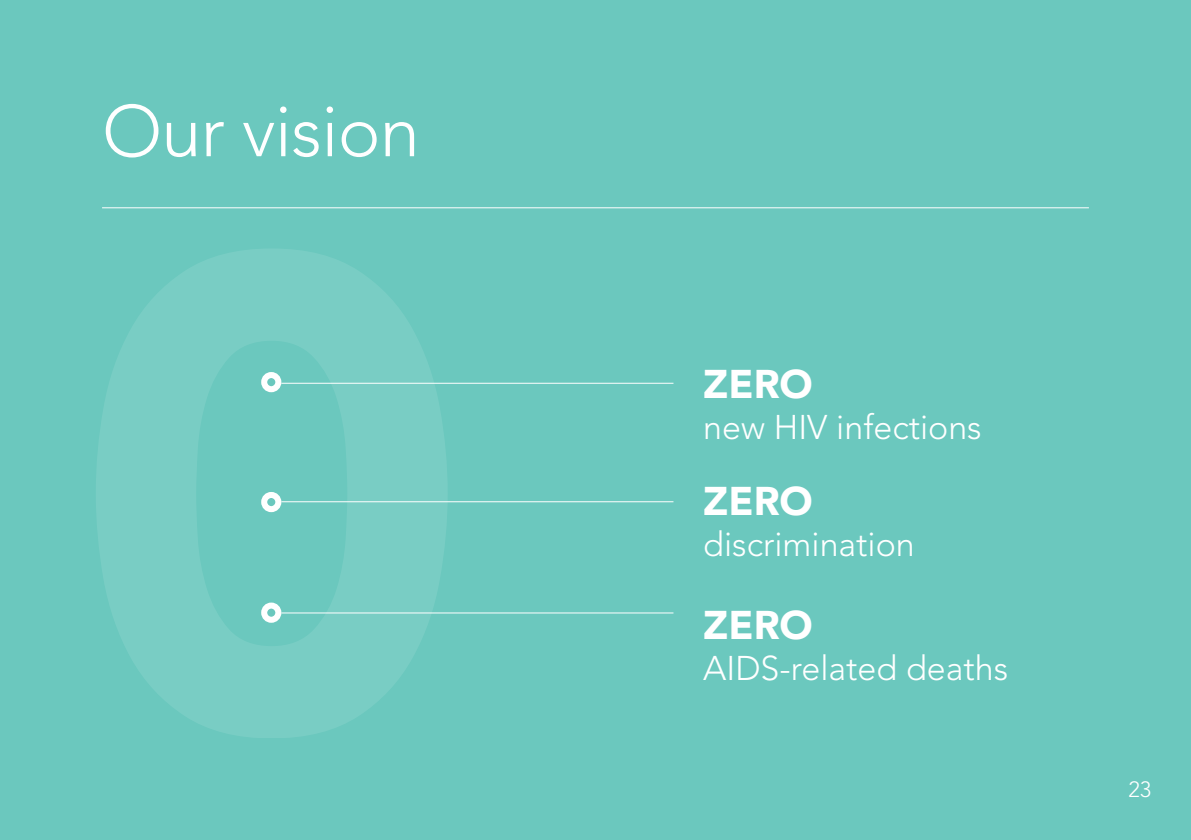
<style>
.page{position:relative;width:1191px;height:840px;background:#fff}
.page>*{position:absolute;margin:0;border:0;box-sizing:border-box;transform-origin:0 0}
.t1{font:300 72px "Avenir";letter-spacing:-.01em;color:#fff}
.t2{font:900 40px "Avenir LT";color:#fff}
.t3{font:300 34px "Avenir";color:#fff}
.t4{font:300 22px "Avenir";color:#fff}
</style>
<div class="page">
<div style="left:0;top:0;width:1191px;height:839px;background:#6bc8be"></div>
<hr style="left:102px;top:207px;width:987px;height:1px;background:#fff">
<hr style="left:281px;top:382px;width:392px;height:1px;background:#fff">
<hr style="left:281px;top:501px;width:392px;height:1px;background:#fff">
<hr style="left:281px;top:612px;width:392px;height:1px;background:#fff">
<div style="left:261px;top:372px;width:20px;height:20px;border:6px solid #fff;border-radius:50%"></div>
<div style="left:261px;top:491px;width:20px;height:21px;border:6px solid #fff;border-radius:50%"></div>
<div style="left:261px;top:602px;width:20px;height:20px;border:6px solid #fff;border-radius:50%"></div>
<h1 class="t1" style="left:102px;top:89px;width:319px">Our vision</h1>
<p class="t2" style="left:703px;top:360px;width:111px">ZERO</p>
<p class="t3" style="left:703px;top:407px;width:280px">new HIV infections</p>
<p class="t2" style="left:703px;top:477px;width:111px">ZERO</p>
<p class="t3" style="left:703px;top:524px;width:213px">discrimination</p>
<p class="t2" style="left:703px;top:600px;width:111px">ZERO</p>
<p class="t3" style="left:703px;top:648px;width:306px">AIDS-related deaths</p>
<p class="t4" style="left:1128px;top:776px;width:24px">23</p>
</div>
